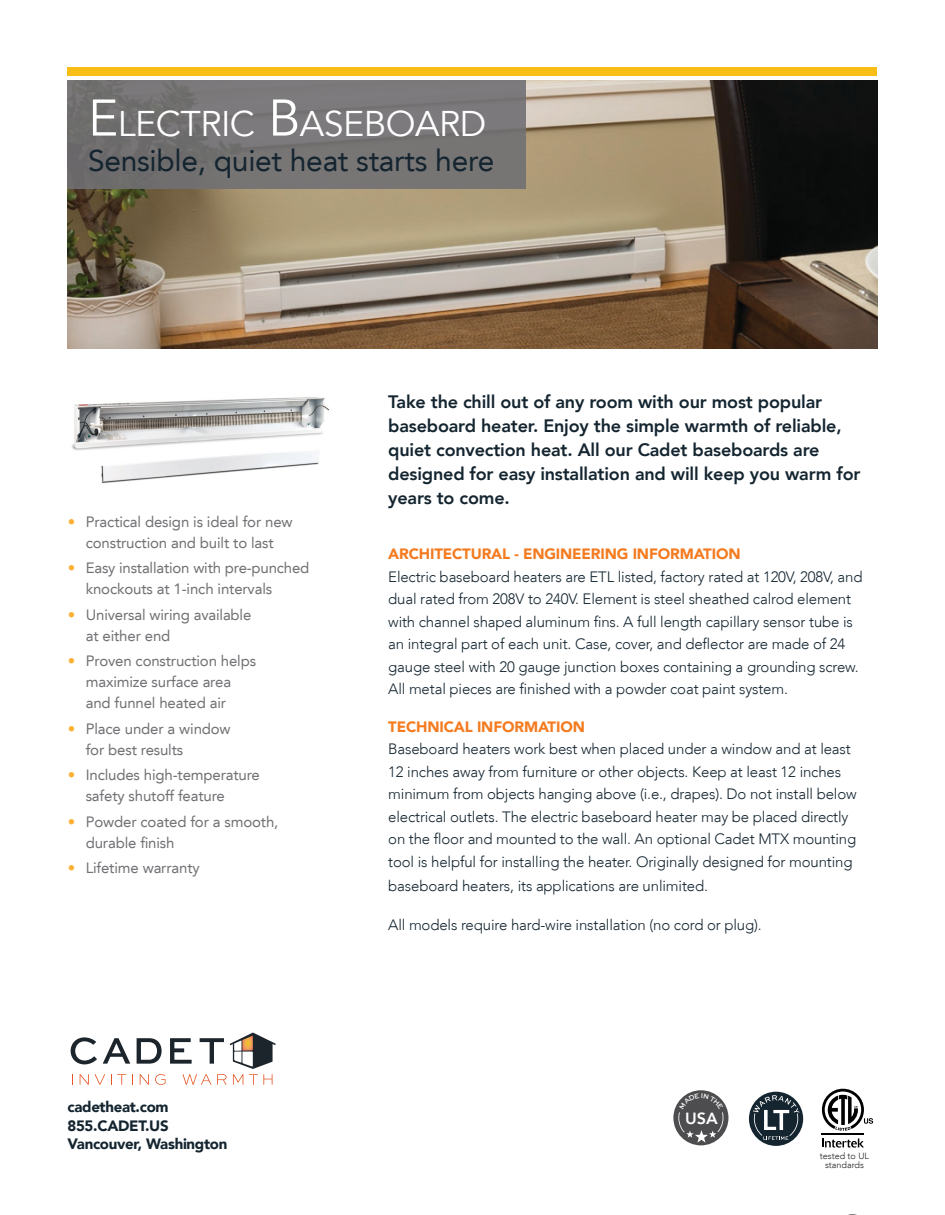
<style>
.page{position:relative;width:945px;height:1215px;background:#fff}
.page>*{position:absolute;margin:0;border:0;box-sizing:border-box;transform-origin:0 0}
.t1{font:35.7px "Avenir LT";letter-spacing:-.015em;color:#fff}
.t2{font:30px "Avenir LT";letter-spacing:-.01em;color:#142530}
.t3{font:800 18px/24px "Avenir LT";letter-spacing:-.01em;color:#142530}
.t4{font:800 16.2px "Avenir LT";color:#fff}
.t5{font:300 15px/22.5px "Avenir LT";letter-spacing:-.01em;color:#142530}
.t6{font:15px/21px "Avenir LT";letter-spacing:-.01em;color:#717074}
.t7{font:900 15px "Avenir LT";letter-spacing:-.01em;color:#f47b20}
.t8{font:900 15px "Avenir LT";letter-spacing:-.02em;color:#142530}
.t9{font:300 9px/9px "Avenir LT";color:#231f20;text-align:center}
.s1{font-size:51px}
.s2{color:#fcb034}
</style>
<div class="page">
<img style="left:71px;top:397px;width:259px;height:54px">
<img style="left:68px;top:80px;width:810px;height:269px">
<img style="left:95px;top:444px;width:235px;height:40px">
<svg style="left:71px;top:1033px;width:205px;height:52px"></svg>
<svg style="left:749px;top:1092px;width:54px;height:54px"></svg>
<div style="left:68px;top:80px;width:458px;height:108px;background:#717074"></div>
<div style="left:68px;top:68px;width:810px;height:8px;background:#f8be15"></div>
<svg style="left:822px;top:1138px;width:42px;height:10px"></svg>
<hr style="left:822px;top:1134px;width:42px;height:1px;background:#000">
<svg style="left:822px;top:1089px;width:51px;height:42px"></svg>
<svg style="left:673px;top:1090px;width:55px;height:55px"></svg>
<p class="t1" style="left:88px;top:103px;width:400px"><span class="s1">E</span>LECTRIC <span class="s1">B</span>ASEBOARD</p>
<p class="t2" style="left:88px;top:143px;width:408px">Sensible, quiet heat starts here</p>
<p class="t6" style="left:68px;top:511px;width:226px;text-align:center"><span class="s2">•</span> Practical design is ideal for new construction and built to last</p>
<p class="t6" style="left:86px;top:558px;width:225px;text-indent:-18px"><span class="s2">•</span> Easy installation with pre-punched knockouts at 1-inch intervals</p>
<p class="t6" style="left:86px;top:604px;width:167px;text-indent:-18px"><span class="s2">•</span> Universal wiring available at either end</p>
<p class="t6" style="left:86px;top:651px;width:172px;text-indent:-18px"><span class="s2">•</span> Proven construction helps maximize surface area and funnel heated air</p>
<p class="t6" style="left:86px;top:718px;width:147px;text-indent:-18px"><span class="s2">•</span> Place under a window for best results</p>
<p class="t6" style="left:86px;top:765px;width:176px;text-indent:-18px"><span class="s2">•</span> Includes high-temperature safety shutoff feature</p>
<p class="t6" style="left:86px;top:811px;width:194px;text-indent:-18px"><span class="s2">•</span> Powder coated for a smooth, durable finish</p>
<p class="t6" style="left:68px;top:858px;width:134px"><span class="s2">•</span> Lifetime warranty</p>
<p class="t8" style="left:68px;top:1097px;width:103px">cadetheat.com</p>
<p class="t8" style="left:68px;top:1117px;width:103px">855.CADET.US</p>
<p class="t8" style="left:68px;top:1135px;width:161px">Vancouver, Washington</p>
<p class="t3" style="left:388px;top:390px;width:474px">Take the chill out of any room with our most popular baseboard heater. Enjoy the simple warmth of reliable, quiet convection heat. All our Cadet baseboards are designed for easy installation and will keep you warm for years to come.</p>
<p class="t7" style="left:388px;top:545px;width:354px">ARCHITECTURAL - ENGINEERING INFORMATION</p>
<p class="t5" style="left:388px;top:566px;width:476px">Electric baseboard heaters are ETL listed, factory rated at 120V, 208V, and dual rated from 208V to 240V. Element is steel sheathed calrod element with channel shaped aluminum fins. A full length capillary sensor tube is an integral part of each unit. Case, cover, and deflector are made of 24 gauge steel with 20 gauge junction boxes containing a grounding screw.<br>All metal pieces are finished with a powder coat paint system.</p>
<p class="t7" style="left:388px;top:718px;width:198px">TECHNICAL INFORMATION</p>
<p class="t5" style="left:388px;top:738px;width:470px">Baseboard heaters work best when placed under a window and at least 12 inches away from furniture or other objects. Keep at least 12 inches minimum from objects hanging above (i.e., drapes). Do not install below electrical outlets. The electric baseboard heater may be placed directly on the floor and mounted to the wall. An optional Cadet MTX mounting tool is helpful for installing the heater. Originally designed for mounting</p>
<p class="t5" style="left:388px;top:875px;width:321px">baseboard heaters, its applications are unlimited.</p>
<p class="t5" style="left:388px;top:914px;width:375px">All models require hard-wire installation (no cord or plug).</p>
<p class="t4" style="left:685px;top:1109px;width:34px">USA</p>
<p class="t9" style="left:820px;top:1151px;width:51px">tested to UL standards</p>
</div>
